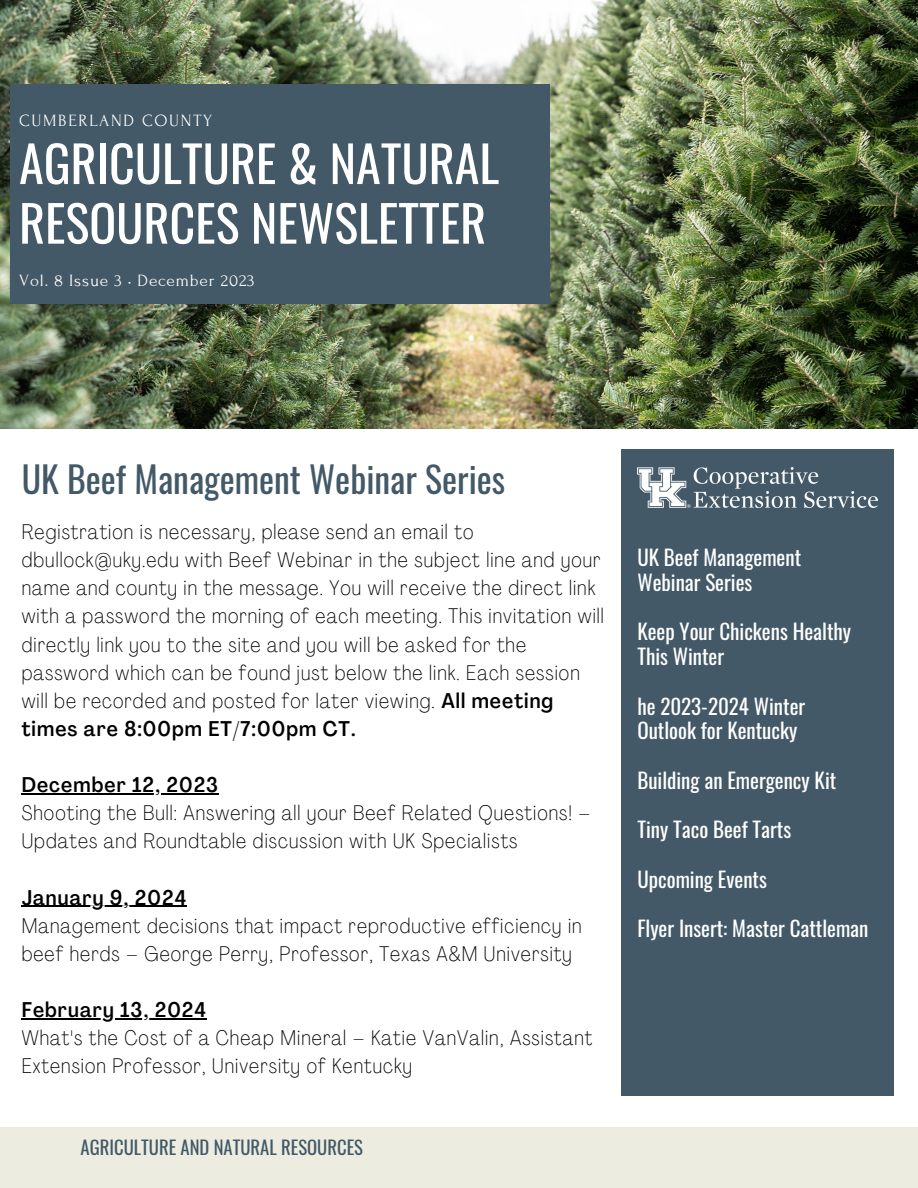
<style>
.page{position:relative;width:918px;height:1188px;background:#fff}
.page>*{position:absolute;margin:0;border:0;box-sizing:border-box;transform-origin:0 0}
.t1{font:50.1px/59.7px "Oswald";color:#fff}
.t2{font:35.85px "Oswald";color:#435967}
.t3{font:100 condensed 21px/28.2px "Agrandir";letter-spacing:.05em;color:#000}
.t4{font:21px/24.8px "Oswald";color:#fff}
.t5{font:500 condensed 21px "Agrandir";letter-spacing:.05em;color:#000}
.t6{font:18.6px "Oswald";color:#435967}
.t7{font:17.25px "Forum";letter-spacing:.05em;color:#fff}
.t8{font:17.25px "Forum";letter-spacing:.1em;color:#fff}
.s1{font-weight:500}
</style>
<div class="page">
<img style="left:0;top:0;width:918px;height:429px">
<div style="left:10px;top:84px;width:540px;height:219px;background:#435967"></div>
<div style="left:0;top:1127px;width:918px;height:61px;background:#edece0"></div>
<div style="left:621px;top:449px;width:272px;height:647px;background:#435967"></div>
<img style="left:637px;top:467px;width:240px;height:41px">
<hr style="left:22px;top:793px;width:197px;height:1px;background:#000">
<hr style="left:22px;top:906px;width:165px;height:1px;background:#000">
<hr style="left:22px;top:1018px;width:185px;height:1px;background:#000">
<p class="t8" style="left:19px;top:112px;width:195px">CUMBERLAND COUNTY</p>
<p class="t1" style="left:19px;top:132px;width:482px">AGRICULTURE &amp; NATURAL<br>RESOURCES NEWSLETTER</p>
<p class="t7" style="left:19px;top:271px;width:237px">Vol. 8 Issue 3 • December 2023</p>
<p class="t2" style="left:22px;top:451px;width:485px">UK Beef Management Webinar Series</p>
<p class="t3" style="left:22px;top:520px;width:584px">Registration is necessary, please send an email to dbullock@uky.edu with Beef Webinar in the subject line and your name and county in the message. You will receive the direct link with a password the morning of each meeting. This invitation will directly link you to the site and you will be asked for the password which can be found just below the link. Each session will be recorded and posted for later viewing. <span class="s1">All meeting times are 8:00pm ET/7:00pm CT.</span></p>
<p class="t5" style="left:22px;top:776px;width:198px">December 12, 2023</p>
<p class="t3" style="left:22px;top:801px;width:570px">Shooting the Bull: Answering all your Beef Related Questions! –<br>Updates and Roundtable discussion with UK Specialists</p>
<p class="t5" style="left:22px;top:889px;width:166px">January 9, 2024</p>
<p class="t3" style="left:22px;top:913px;width:561px">Management decisions that impact reproductive efficiency in beef herds – George Perry, Professor, Texas A&amp;M University</p>
<p class="t5" style="left:22px;top:1001px;width:186px">February 13, 2024</p>
<p class="t3" style="left:22px;top:1026px;width:572px">What's the Cost of a Cheap Mineral – Katie VanValin, Assistant<br>Extension Professor, University of Kentucky</p>
<p class="t6" style="left:81px;top:1133px;width:284px">AGRICULTURE AND NATURAL RESOURCES</p>
<p class="t4" style="left:637px;top:544px;width:165px">UK Beef Management</p>
<p class="t4" style="left:637px;top:569px;width:117px">Webinar Series</p>
<p class="t4" style="left:637px;top:619px;width:215px">Keep Your Chickens Healthy<br>This Winter</p>
<p class="t4" style="left:637px;top:693px;width:169px">he 2023-2024 Winter</p>
<p class="t4" style="left:637px;top:718px;width:161px">Outlook for Kentucky</p>
<p class="t4" style="left:637px;top:767px;width:200px">Building an Emergency Kit</p>
<p class="t4" style="left:637px;top:817px;width:155px">Tiny Taco Beef Tarts</p>
<p class="t4" style="left:637px;top:866px;width:131px">Upcoming Events</p>
<p class="t4" style="left:637px;top:916px;width:233px">Flyer Insert: Master Cattleman</p>
</div>
